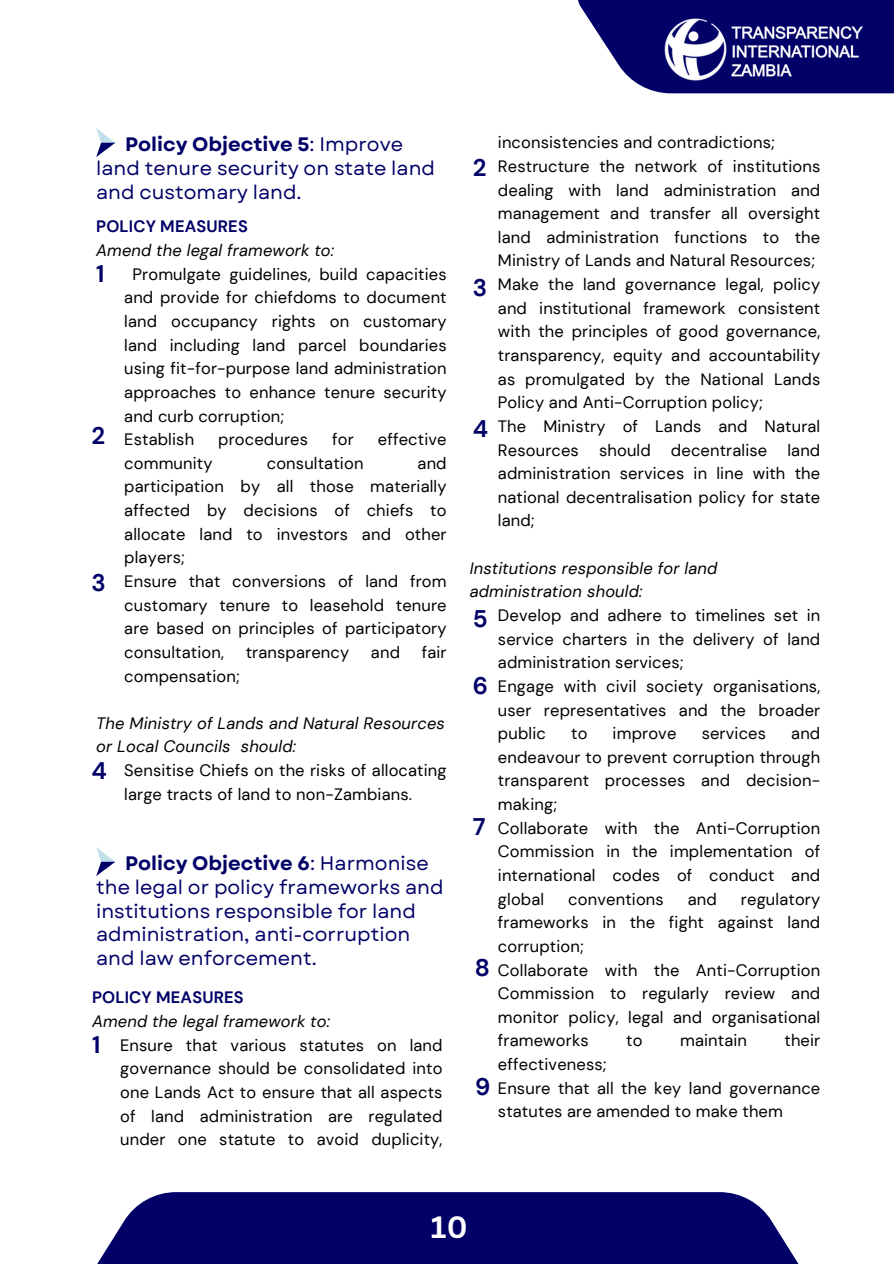
<style>
.page{position:relative;width:894px;height:1264px;background:#fff}
.page>*{position:absolute;margin:0;border:0;box-sizing:border-box;transform-origin:0 0}
.t1{font:700 30px "Canva Sans";color:#fff}
.t2{font:700 24px "DM Sans";color:#010167}
.t3{font:19.5px/23.7px "Garet";color:#010167}
.t4{font:16.5px/23.7px "DM Sans";letter-spacing:.01em;color:#000;text-align:justify}
.t5{font:italic 16.5px/23.7px "DM Sans";letter-spacing:.01em;color:#000}
.t6{font:700 16.5px "DM Sans";letter-spacing:.01em;color:#010167}
.s1{font-weight:700}
.s2{color:#fff}
</style>
<div class="page">
<svg style="left:578px;top:0;width:315px;height:93px;fill:#010167"></svg>
<img style="left:661px;top:10px;width:213px;height:79px">
<svg style="left:96px;top:128px;width:19px;height:29px"></svg>
<svg style="left:96px;top:847px;width:19px;height:29px"></svg>
<svg style="left:98px;top:1192px;width:700px;height:71px;background:#131371"></svg>
<p class="t3" style="left:96px;top:133px;width:340px;text-indent:29px"><span class="s1">Policy Objective 5</span>: Improve land tenure security on state land and customary land.</p>
<p class="t6" style="left:96px;top:216px;width:153px">POLICY MEASURES</p>
<p class="t5" style="left:96px;top:238px;width:239px">Amend the legal framework to:</p>
<p class="t4" style="left:124px;top:262px;width:324px;text-align:left;text-indent:8px">Promulgate guidelines, build capacities and provide for chiefdoms to document land occupancy rights on customary land including land parcel boundaries using fit-for-purpose land administration approaches to enhance tenure security and curb corruption;<br>Establish</p>
<h1 class="t2" style="left:96px;top:258px;width:10px">1</h1>
<p class="t2" style="left:91px;top:420px;width:15px">2</p>
<p class="t4" style="left:218px;top:427px;width:91px">procedures</p>
<p class="t4" style="left:332px;top:427px;width:23px">for</p>
<p class="t4" style="left:378px;top:427px;width:70px">effective</p>
<p class="t2" style="left:91px;top:567px;width:16px">3</p>
<p class="t4" style="left:124px;top:451px;width:90px">community</p>
<p class="t4" style="left:267px;top:451px;width:98px">consultation</p>
<p class="t4" style="left:124px;top:451px;width:324px;text-align:left;text-indent:293px">and participation by all those materially affected by decisions of chiefs to allocate land to investors and other players;<br>Ensure that conversions of land from customary tenure to leasehold tenure are based on principles of participatory consultation,</p>
<p class="t4" style="left:246px;top:640px;width:105px">transparency</p>
<p class="t4" style="left:371px;top:640px;width:31px">and</p>
<p class="t4" style="left:421px;top:640px;width:26px">fair</p>
<p class="t4" style="left:124px;top:664px;width:117px">compensation;</p>
<p class="t5" style="left:96px;top:711px;width:350px">The Ministry of Lands and Natural Resources or Local Councils should:</p>
<p class="t4" style="left:124px;top:758px;width:324px">Sensitise Chiefs on the risks of allocating large tracts of land to non-Zambians.</p>
<p class="t2" style="left:91px;top:755px;width:17px">4</p>
<p class="t3" style="left:96px;top:851px;width:349px;text-indent:29px"><span class="s1">Policy Objective 6</span>: Harmonise the legal or policy frameworks and institutions responsible for land administration, anti-corruption and law enforcement.</p>
<p class="t6" style="left:92px;top:987px;width:153px">POLICY MEASURES</p>
<p class="t5" style="left:92px;top:1009px;width:239px">Amend the legal framework to:</p>
<p class="t4" style="left:120px;top:1033px;width:324px">Ensure that various statutes on land governance should be consolidated into one Lands Act to ensure that all aspects of land administration are regulated under one statute to avoid duplicity,</p>
<p class="t2" style="left:92px;top:1029px;width:10px">1</p>
<p class="t4" style="left:498px;top:131px;width:278px">inconsistencies and contradictions;</p>
<p class="t4" style="left:498px;top:154px;width:324px">Restructure the network of institutions dealing with land administration and management and transfer all oversight land administration functions to the Ministry of Lands and Natural Resources;</p>
<p class="t4" style="left:498px;top:272px;width:324px">Make the land governance legal, policy and institutional framework consistent with the principles of good governance, transparency, equity and accountability as promulgated by the National Lands Policy and Anti-Corruption policy;</p>
<p class="t4" style="left:498px;top:414px;width:324px">The Ministry of Lands and Natural Resources should decentralise land administration services in line with the national decentralisation policy for state land;</p>
<p class="t5" style="left:469px;top:556px;width:249px">Institutions responsible for land administration should:</p>
<h1 class="t4" style="left:498px;top:603px;width:324px">Develop and adhere to timelines set in service charters in the delivery of land administration services;</h1>
<p class="t4" style="left:498px;top:674px;width:324px">Engage with civil society organisations, user representatives and the broader public</p>
<p class="t2" style="left:472px;top:152px;width:15px">2</p>
<p class="t2" style="left:472px;top:272px;width:16px">3</p>
<p class="t2" style="left:472px;top:413px;width:17px">4</p>
<p class="t2" style="left:472px;top:603px;width:16px">5</p>
<p class="t2" style="left:472px;top:669px;width:17px">6</p>
<p class="t4" style="left:498px;top:721px;width:324px;text-indent:293px">and endeavour to prevent corruption through transparent processes and decision&shy;making;</p>
<p class="t4" style="left:498px;top:816px;width:324px">Collaborate with the Anti-Corruption Commission in the implementation of international codes of conduct and global</p>
<p class="t4" style="left:571px;top:721px;width:18px">to</p>
<p class="t4" style="left:612px;top:721px;width:65px">improve</p>
<p class="t4" style="left:701px;top:721px;width:66px">services</p>
<p class="t2" style="left:472px;top:811px;width:14px">7</p>
<p class="t4" style="left:498px;top:887px;width:324px;text-indent:243px">regulatory frameworks in the fight against land corruption;</p>
<p class="t4" style="left:498px;top:958px;width:324px">Collaborate with the Anti-Corruption Commission to regularly review and monitor policy, legal and organisational frameworks</p>
<p class="t4" style="left:568px;top:887px;width:97px">conventions</p>
<p class="t4" style="left:687px;top:887px;width:31px">and</p>
<p class="t2" style="left:474px;top:952px;width:17px">8</p>
<p class="t4" style="left:626px;top:1028px;width:18px">to</p>
<p class="t4" style="left:679px;top:1028px;width:68px">maintain</p>
<p class="t4" style="left:784px;top:1028px;width:37px">their</p>
<p class="t2" style="left:475px;top:1070px;width:17px">9</p>
<p class="t4" style="left:498px;top:1052px;width:110px">effectiveness;</p>
<p class="t4" style="left:498px;top:1076px;width:324px">Ensure that all the key land governance statutes are amended to make them <span class="s2">........</span></p>
<p class="t1" style="left:431px;top:1206px;width:38px">10</p>
</div>
